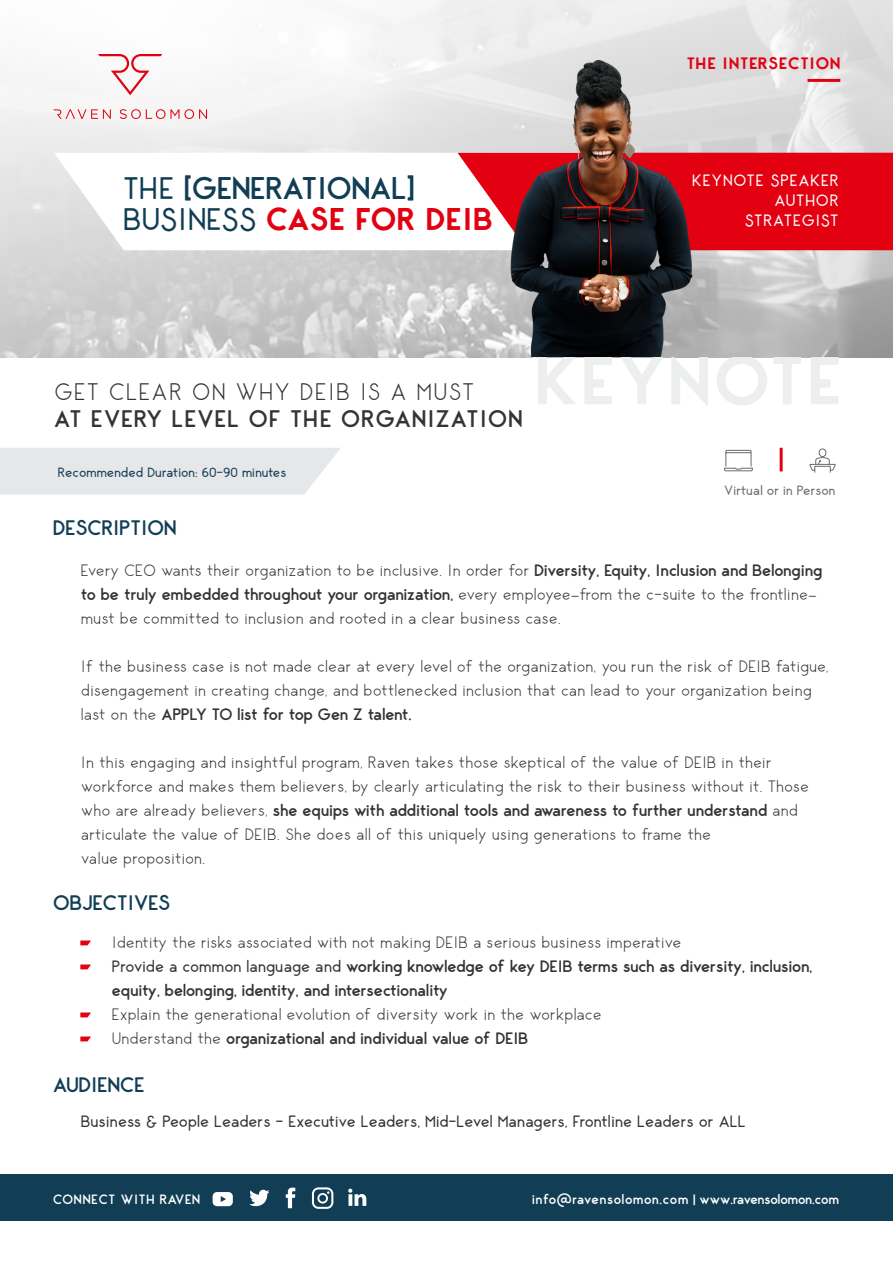
<style>
.page{position:relative;width:893px;height:1263px;background:#fff}
.page>*{position:absolute;margin:0;border:0;box-sizing:border-box;transform-origin:0 0}
.t1{font:600 31.35px/30.9px "George Rounded";color:#113e55}
.t2{font:600 24px "George Rounded";letter-spacing:.05em;color:#343434}
.t3{font:300 24px "George Rounded";letter-spacing:.05em;color:#343434}
.t4{font:600 21px "George Rounded";color:#113e55}
.t5{font:300 16.5px/24px "George Rounded";color:#343434}
.t6{font:600 16.5px/24px "George Rounded";color:#343434}
.t7{font:16.5px "George Rounded";color:#343434}
.t8{font:16.5px/19.8px "George Rounded";letter-spacing:.05em;color:#fff;text-align:right}
.t9{font:700 16.5px "George Rounded";letter-spacing:.05em;color:#e30011}
.t10{font:600 13.5px "George Rounded";color:#fff}
.t11{font:13.5px "George Rounded";color:#113e55}
.t12{font:13.5px "George Rounded";color:#6a6b6c}
.t13{font:600 13.5px "George Rounded";letter-spacing:.05em;color:#fff}
.s1{font-weight:400}
.s2{font-weight:700;color:#e30011}
.s3{font-weight:600}
.s4{font-weight:300}
</style>
<div class="page">
<img style="left:0;top:0;width:893px;height:357px">
<svg style="left:54px;top:153px;width:404px;height:97px"></svg>
<svg style="left:458px;top:153px;width:435px;height:97px;background:#e51423"></svg>
<div style="left:0;top:1174px;width:893px;height:47px;background:#113e55"></div>
<svg style="left:213px;top:1192px;width:20px;height:14px"></svg>
<svg style="left:249px;top:1190px;width:20px;height:17px"></svg>
<svg style="left:286px;top:1188px;width:9px;height:20px"></svg>
<svg style="left:312px;top:1187px;width:21px;height:22px"></svg>
<svg style="left:348px;top:1188px;width:18px;height:18px"></svg>
<svg style="left:98px;top:54px;width:64px;height:41px"></svg>
<svg style="left:120px;top:109px;width:87px;height:10px"></svg>
<svg style="left:53px;top:109px;width:58px;height:10px"></svg>
<hr style="left:807px;top:79px;width:33px;height:3px;background:#e30011">
<svg style="left:80px;top:940px;width:11px;height:5px"></svg>
<svg style="left:80px;top:964px;width:11px;height:5px"></svg>
<svg style="left:80px;top:1012px;width:11px;height:5px"></svg>
<svg style="left:80px;top:1036px;width:11px;height:5px"></svg>
<img style="left:464px;top:30px;width:363px;height:327px">
<svg style="left:538px;top:357px;width:300px;height:49px"></svg>
<hr style="left:780px;top:448px;width:3px;height:23px;background:#e30011">
<svg style="left:724px;top:450px;width:29px;height:21px"></svg>
<div style="left:819px;top:448px;width:7px;height:9px;border:1px solid #6a6b6c;border-radius:50%"></div>
<svg style="left:809px;top:457px;width:27px;height:16px"></svg>
<div style="left:0;top:448px;width:340px;height:47px;background:#e6e7e9"></div>
<h1 class="t1" style="left:123px;top:170px;width:371px"><span class="s1">THE</span> [GENERATIONAL]<br><span class="s1">BUSINESS</span> <span class="s2">CASE FOR DEIB</span></h1>
<h2 class="t3" style="left:54px;top:372px;width:422px">GET CLEAR ON WHY DEIB IS A MUST</h2>
<h2 class="t2" style="left:54px;top:399px;width:470px">AT EVERY LEVEL OF THE ORGANIZATION</h2>
<p class="t11" style="left:58px;top:462px;width:230px">Recommended Duration: 60-90 minutes</p>
<p class="t9" style="left:687px;top:50px;width:155px">THE INTERSECTION</p>
<p class="t8" style="left:692px;top:169px;width:148px">KEYNOTE SPEAKER<br>AUTHOR<br>STRATEGIST</p>
<p class="t12" style="left:724px;top:479px;width:113px">Virtual or in Person</p>
<p class="t4" style="left:53px;top:511px;width:125px">DESCRIPTION</p>
<p class="t5" style="left:81px;top:557px;width:743px">Every CEO wants their organization to be inclusive. In order for <span class="s3">Diversity, Equity, Inclusion and Belonging to be truly embedded throughout your organization,</span> every employee—from the c-suite to the frontline— must be committed to inclusion and rooted in a clear business case.</p>
<p class="t5" style="left:81px;top:653px;width:749px">If the business case is not made clear at every level of the organization, you run the risk of DEIB fatigue, disengagement in creating change, and bottlenecked inclusion that can lead to your organization being last on the <span class="s3">APPLY TO list for top Gen Z talent.</span></p>
<p class="t5" style="left:81px;top:749px;width:730px">In this engaging and insightful program, Raven takes those skeptical of the value of DEIB in their workforce and makes them believers, by clearly articulating the risk to their business without it. Those who are already believers, <span class="s3">she equips with additional tools and awareness to further understand</span> and articulate the value of DEIB. She does all of this uniquely using generations to frame the<br>value proposition.</p>
<p class="t4" style="left:53px;top:886px;width:118px">OBJECTIVES</p>
<p class="t6" style="left:112px;top:929px;width:702px"><span class="s4">Identity the risks associated with not making DEIB a serious business imperative<br></span><span class="s1">Provide a common language and</span> working knowledge of key DEIB terms such as diversity, inclusion, equity, belonging, identity, and intersectionality</p>
<p class="t5" style="left:112px;top:1001px;width:492px">Explain the generational evolution of diversity work in the workplace<br>Understand the <span class="s3">organizational and individual value of DEIB</span></p>
<p class="t4" style="left:53px;top:1068px;width:93px">AUDIENCE</p>
<p class="t7" style="left:81px;top:1108px;width:666px">Business &amp; People Leaders - Executive Leaders, Mid-Level Managers, Frontline Leaders or ALL</p>
<p class="t13" style="left:53px;top:1189px;width:148px">CONNECT WITH RAVEN</p>
<p class="t10" style="left:532px;top:1189px;width:308px">info@ravensolomon.com | www.ravensolomon.com</p>
</div>
